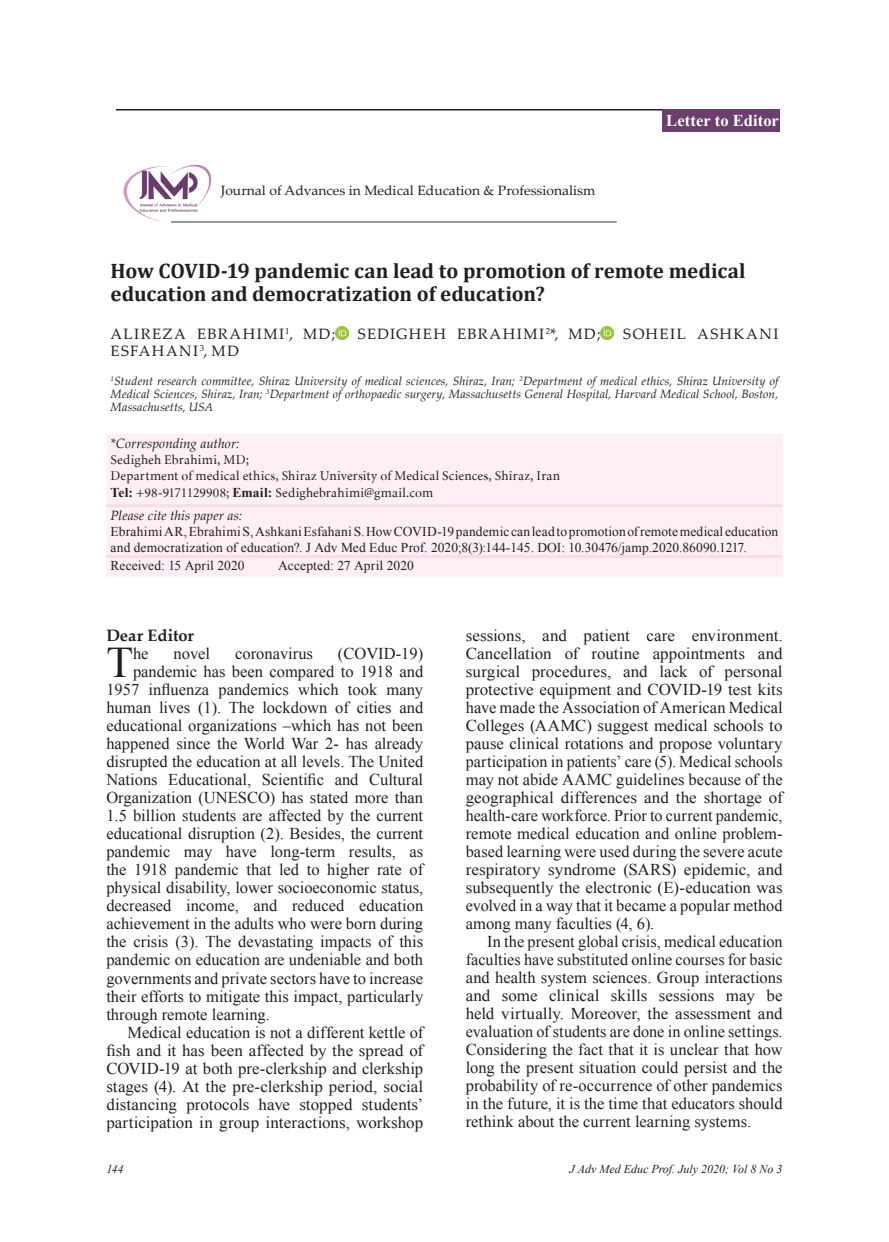
<style>
.page{position:relative;width:889px;height:1242px;background:#fff}
.page>*{position:absolute;margin:0;border:0;box-sizing:border-box;transform-origin:0 0}
.t1{font:43.65px "Times New Roman";color:#231f20}
.t2{font:700 21px/22.6px "Cambria";letter-spacing:-.01em;color:#231f20}
.t3{font:16.5px/18px "Times New Roman";color:#231f20;text-align:justify}
.t4{font:700 16.5px "Times New Roman";letter-spacing:.005em;color:#fff}
.t5{font:700 16.5px "Palatino Linotype";color:#231f20}
.t6{font:15px "Palatino Linotype";letter-spacing:.1em;color:#231f20}
.t7{font:13.5px/16.2px "Times New Roman";letter-spacing:.01em;color:#231f20}
.t8{font:13.5px/16.2px "Minion Cyrillic";letter-spacing:.015em;color:#231f20}
.t9{font:13.5px "Palatino Linotype";color:#231f20}
.t10{font:italic 13.5px "Palatino Linotype";letter-spacing:.005em;color:#231f20}
.t11{font:italic 12px/12.9px "Palatino Linotype";letter-spacing:.005em;color:#231f20;text-align:justify}
.t12{font:italic 12px "Times New Roman";color:#231f20}
.s1{font-family:"Times New Roman";font-weight:700}
</style>
<div class="page">
<svg style="left:335px;top:327px;width:13px;height:12px"></svg>
<svg style="left:600px;top:327px;width:13px;height:12px"></svg>
<div style="left:106px;top:434px;width:676px;height:143px;background:#fdeff5"></div>
<hr style="left:106px;top:555px;width:676px;height:3px;background:#fadbe8">
<hr style="left:106px;top:504px;width:676px;height:3px;background:#fadbe8">
<hr style="left:116px;top:109px;width:546px;height:1px;background:#231f20">
<hr style="left:171px;top:221px;width:446px;height:2px;background:#76787b">
<img style="left:123px;top:164px;width:88px;height:59px">
<div style="left:662px;top:109px;width:117px;height:23px;background:#6b3e6e"></div>
<p class="t9" style="left:221px;top:181px;width:376px">Journal of Advances in Medical Education &amp; Professionalism</p>
<p class="t4" style="left:666px;top:109px;width:114px">Letter to Editor</p>
<p class="t2" style="left:111px;top:259px;width:636px">How COVID-19 pandemic can lead to promotion of remote medical education and democratization of education?</p>
<p class="t6" style="left:111px;top:324px;width:226px">ALIREZA EBRAHIMI<sup>1</sup>, MD;</p>
<p class="t6" style="left:358px;top:324px;width:244px">SEDIGHEH EBRAHIMI<sup>2</sup>*, MD;</p>
<p class="t6" style="left:623px;top:324px;width:157px">SOHEIL ASHKANI</p>
<p class="t6" style="left:111px;top:340px;width:130px">ESFAHANI<sup>3</sup>, MD</p>
<p class="t11" style="left:111px;top:374px;width:669px"><sup>1</sup>Student research committee, Shiraz University of medical sciences, Shiraz, Iran; <sup>2</sup>Department of medical ethics, Shiraz University of Medical Sciences, Shiraz, Iran; <sup>3</sup>Department of orthopaedic surgery, Massachusetts General Hospital, Harvard Medical School, Boston, Massachusetts, USA</p>
<p class="t10" style="left:111px;top:434px;width:130px">*Corresponding author:</p>
<p class="t8" style="left:111px;top:452px;width:451px">Sedigheh Ebrahimi, MD;<br>Department of medical ethics, Shiraz University of Medical Sciences, Shiraz, Iran<br><span class="s1">Tel:</span> +98-9171129908; <span class="s1">Email:</span> Sedighebrahimi@gmail.com</p>
<p class="t10" style="left:111px;top:506px;width:133px">Please cite this paper as:</p>
<p class="t7" style="left:111px;top:523px;width:669px">Ebrahimi AR, Ebrahimi S, Ashkani Esfahani S. How COVID-19 pandemic can lead to promotion of remote medical education and democratization of education?. J Adv Med Educ Prof. 2020;8(3):144-145. DOI: 10.30476/jamp.2020.86090.1217.</p>
<p class="t7" style="left:111px;top:557px;width:135px">Received: 15 April 2020</p>
<p class="t7" style="left:278px;top:557px;width:137px">Accepted: 27 April 2020</p>
<p class="t5" style="left:106px;top:624px;width:89px">Dear Editor</p>
<h1 class="t1" style="left:106px;top:633px;width:28px">T</h1>
<p class="t3" style="left:133px;top:644px;width:17px">he</p>
<p class="t3" style="left:173px;top:644px;width:38px">novel</p>
<p class="t3" style="left:235px;top:644px;width:79px">coronavirus</p>
<p class="t3" style="left:338px;top:644px;width:87px">(COVID-19)</p>
<p class="t3" style="left:133px;top:662px;width:292px">pandemic has been compared to 1918 and</p>
<p class="t3" style="left:106px;top:680px;width:318px">1957 influenza pandemics which took many</p>
<p class="t3" style="left:106px;top:698px;width:318px">human lives (1). The lockdown of cities and</p>
<p class="t3" style="left:106px;top:716px;width:318px">educational organizations –which has not been</p>
<p class="t3" style="left:106px;top:734px;width:318px">happened since the World War 2- has already</p>
<p class="t3" style="left:106px;top:752px;width:318px">disrupted the education at all levels. The United</p>
<p class="t3" style="left:106px;top:770px;width:318px">Nations Educational, Scientific and Cultural</p>
<p class="t3" style="left:106px;top:788px;width:318px">Organization (UNESCO) has stated more than</p>
<p class="t3" style="left:106px;top:806px;width:318px">1.5 billion students are affected by the current</p>
<p class="t3" style="left:106px;top:824px;width:318px">educational disruption (2). Besides, the current</p>
<p class="t3" style="left:106px;top:842px;width:318px">pandemic may have long-term results, as</p>
<p class="t3" style="left:106px;top:860px;width:318px">the 1918 pandemic that led to higher rate of</p>
<p class="t3" style="left:106px;top:878px;width:318px">physical disability, lower socioeconomic status,</p>
<p class="t3" style="left:106px;top:896px;width:318px">decreased income, and reduced education</p>
<p class="t3" style="left:106px;top:914px;width:318px">achievement in the adults who were born during</p>
<p class="t3" style="left:106px;top:932px;width:318px">the crisis (3). The devastating impacts of this</p>
<p class="t3" style="left:106px;top:950px;width:318px">pandemic on education are undeniable and both</p>
<p class="t3" style="left:106px;top:968px;width:318px">governments and private sectors have to increase</p>
<p class="t3" style="left:106px;top:986px;width:318px">their efforts to mitigate this impact, particularly</p>
<p class="t3" style="left:106px;top:1004px;width:165px">through remote learning.</p>
<p class="t3" style="left:128px;top:1022px;width:297px">Medical education is not a different kettle of</p>
<p class="t3" style="left:106px;top:1040px;width:318px">fish and it has been affected by the spread of</p>
<p class="t3" style="left:106px;top:1058px;width:318px">COVID-19 at both pre-clerkship and clerkship</p>
<p class="t3" style="left:106px;top:1076px;width:318px">stages (4). At the pre-clerkship period, social</p>
<p class="t3" style="left:106px;top:1094px;width:318px">distancing protocols have stopped students’</p>
<p class="t3" style="left:106px;top:1112px;width:318px">participation in group interactions, workshop</p>
<p class="t3" style="left:466px;top:626px;width:318px">sessions, and patient care environment.<br>Cancellation of routine appointments and surgical procedures, and lack of personal protective equipment and COVID-19 test kits have made the Association of American Medical Colleges (AAMC) suggest medical schools to pause clinical rotations and propose voluntary participation in patients’ care (5). Medical schools may not abide AAMC guidelines because of the geographical differences and the shortage of health-care workforce. Prior to current pandemic, remote medical education and online problem&shy;based learning were used during the severe acute respiratory syndrome (SARS) epidemic, and subsequently the electronic (E)-education was evolved in a way that it became a popular method among many faculties (4, 6).</p>
<p class="t3" style="left:466px;top:932px;width:318px;text-indent:21px">In the present global crisis, medical education faculties have substituted online courses for basic and health system sciences. Group interactions and some clinical skills sessions may be held virtually. Moreover, the assessment and evaluation of students are done in online settings.<br>Considering the fact that it is unclear that how long the present situation could persist and the probability of re-occurrence of other pandemics in the future, it is the time that educators should rethink about the current learning systems.</p>
<p class="t12" style="left:106px;top:1160px;width:19px">144</p>
<p class="t12" style="left:569px;top:1160px;width:214px">J Adv Med Educ Prof. July 2020; Vol 8 No 3</p>
</div>
